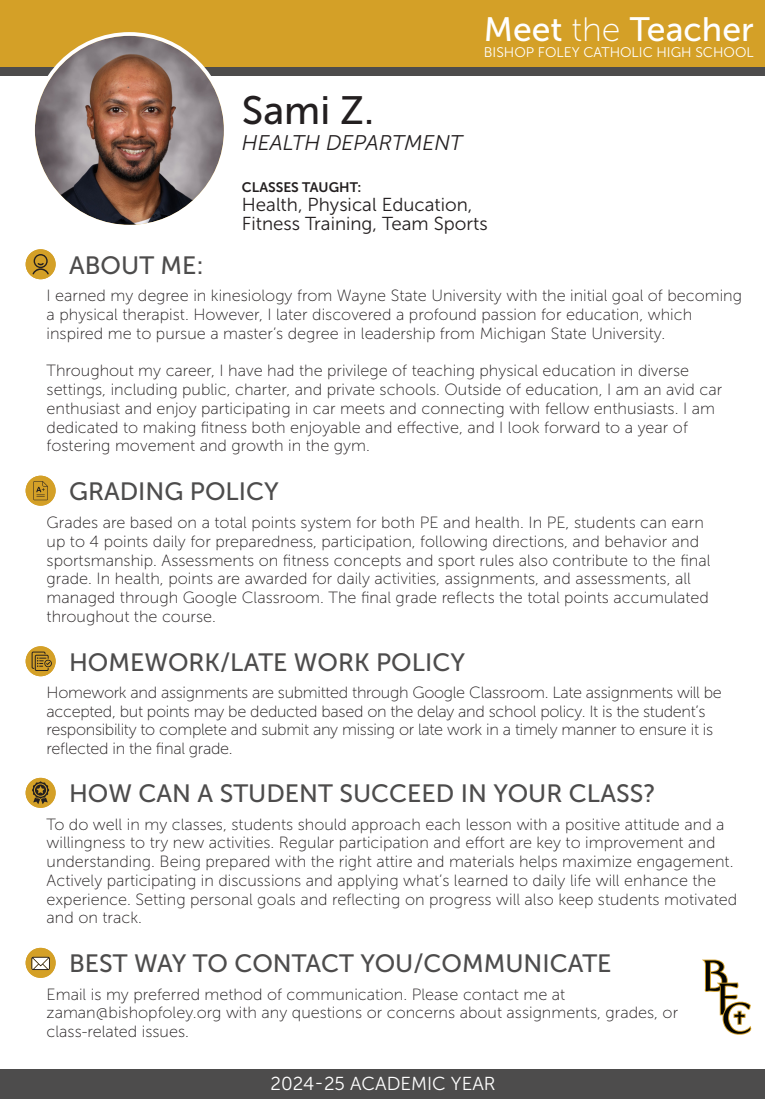
<style>
.page{position:relative;width:765px;height:1116px;background:#fff}
.page>*{position:absolute;margin:0;border:0;box-sizing:border-box;transform-origin:0 0}
.t1{font:39.5px "Museo Sans 500";color:#231f20}
.t2{font:33.75px "Museo Sans 500";color:#fff}
.t3{font:25px "Museo Sans 500";color:#4d4c4c}
.t4{font:italic 21.12px "Museo Sans 300";color:#231f20}
.t5{font:18.75px/18.8px "Museo Sans 300";color:#231f20}
.t6{font:18.75px "Museo Sans 300";color:#fff}
.t7{font:16.25px/18.8px "Museo Sans 100";color:#231f20}
.t8{font:16.25px/18.8px "Museo Sans 100";letter-spacing:-.02em;color:#231f20}
.t9{font:14px "Museo Sans 300";color:#fff}
.t10{font:13.75px "Museo Sans 700";color:#231f20}
.s1{font-family:"Museo Sans 100"}
</style>
<div class="page">
<div style="left:0;top:0;width:765px;height:76px;background:#d4a027"></div>
<div style="left:0;top:68px;width:765px;height:8px;background:#4d4c4c"></div>
<div style="left:1px;top:1069px;width:764px;height:30px;background:#4d4c4c"></div>
<svg style="left:33px;top:34px;width:193px;height:193px"></svg>
<img style="left:35px;top:36px;width:189px;height:189px;border-radius:94px">
<div style="left:31px;top:32px;width:197px;height:197px;border:4px solid #fff;border-radius:50%"></div>
<svg style="left:702px;top:960px;width:49px;height:75px"></svg>
<div style="left:26px;top:249px;width:30px;height:30px;background:#d4a027;border-radius:50%"></div>
<svg style="left:33px;top:254px;width:16px;height:21px"></svg>
<div style="left:26px;top:476px;width:30px;height:30px;background:#d4a027;border-radius:50%"></div>
<svg style="left:33px;top:481px;width:15px;height:19px"></svg>
<svg style="left:26px;top:646px;width:30px;height:30px"></svg>
<svg style="left:32px;top:652px;width:20px;height:19px"></svg>
<div style="left:26px;top:778px;width:30px;height:30px;background:#d4a027;border-radius:50%"></div>
<svg style="left:32px;top:781px;width:17px;height:23px"></svg>
<div style="left:26px;top:948px;width:30px;height:30px;background:#d4a027;border-radius:50%"></div>
<svg style="left:31px;top:957px;width:19px;height:13px"></svg>
<h2 class="t2" style="left:484px;top:11px;width:271px">Meet <span class="s1">the</span> Teacher</h2>
<p class="t9" style="left:484px;top:45px;width:271px">BISHOP FOLEY CATHOLIC HIGH SCHOOL</p>
<h3 class="t3" style="left:69px;top:251px;width:136px">ABOUT ME:</h3>
<h1 class="t1" style="left:242px;top:88px;width:134px">Sami Z.</h1>
<p class="t4" style="left:242px;top:131px;width:222px">HEALTH DEPARTMENT</p>
<p class="t10" style="left:242px;top:180px;width:121px">CLASSES TAUGHT:</p>
<p class="t5" style="left:242px;top:195px;width:247px">Health, Physical Education,<br>Fitness Training, Team Sports</p>
<p class="t7" style="left:47px;top:287px;width:697px">I earned my degree in kinesiology from Wayne State University with the initial goal of becoming a physical therapist. However, I later discovered a profound passion for education, which inspired me to pursue a master’s degree in leadership from Michigan State University.</p>
<p class="t7" style="left:47px;top:362px;width:677px">Throughout my career, I have had the privilege of teaching physical education in diverse settings, including public, charter, and private schools. Outside of education, I am an avid car enthusiast and enjoy participating in car meets and connecting with fellow enthusiasts. I am dedicated to making fitness both enjoyable and effective, and I look forward to a year of fostering movement and growth in the gym.</p>
<h3 class="t3" style="left:69px;top:478px;width:211px">GRADING POLICY</h3>
<p class="t7" style="left:47px;top:513px;width:665px">Grades are based on a total points system for both PE and health. In PE, students can earn up to 4 points daily for preparedness, participation, following directions, and behavior and sportsmanship. Assessments on fitness concepts and sport rules also contribute to the final grade. In health, points are awarded for daily activities, assignments, and assessments, all managed through Google Classroom. The final grade reflects the total points accumulated throughout the course.</p>
<h3 class="t3" style="left:69px;top:648px;width:397px">HOMEWORK/LATE WORK POLICY</h3>
<p class="t8" style="left:47px;top:683px;width:677px">Homework and assignments are submitted through Google Classroom. Late assignments will be accepted, but points may be deducted based on the delay and school policy. It is the student’s responsibility to complete and submit any missing or late work in a timely manner to ensure it is reflected in the final grade.</p>
<h3 class="t3" style="left:69px;top:780px;width:588px">HOW CAN A STUDENT SUCCEED IN YOUR CLASS?</h3>
<p class="t7" style="left:47px;top:815px;width:692px">To do well in my classes, students should approach each lesson with a positive attitude and a willingness to try new activities. Regular participation and effort are key to improvement and understanding. Being prepared with the right attire and materials helps maximize engagement.<br>Actively participating in discussions and applying what’s learned to daily life will enhance the experience. Setting personal goals and reflecting on progress will also keep students motivated and on track.</p>
<h3 class="t3" style="left:69px;top:950px;width:544px">BEST WAY TO CONTACT YOU/COMMUNICATE</h3>
<p class="t7" style="left:47px;top:985px;width:633px">Email is my preferred method of communication. Please contact me at zaman@bishopfoley.org with any questions or concerns about assignments, grades, or class-related issues.</p>
<p class="t6" style="left:271px;top:1074px;width:227px">2024-25 ACADEMIC YEAR</p>
</div>
